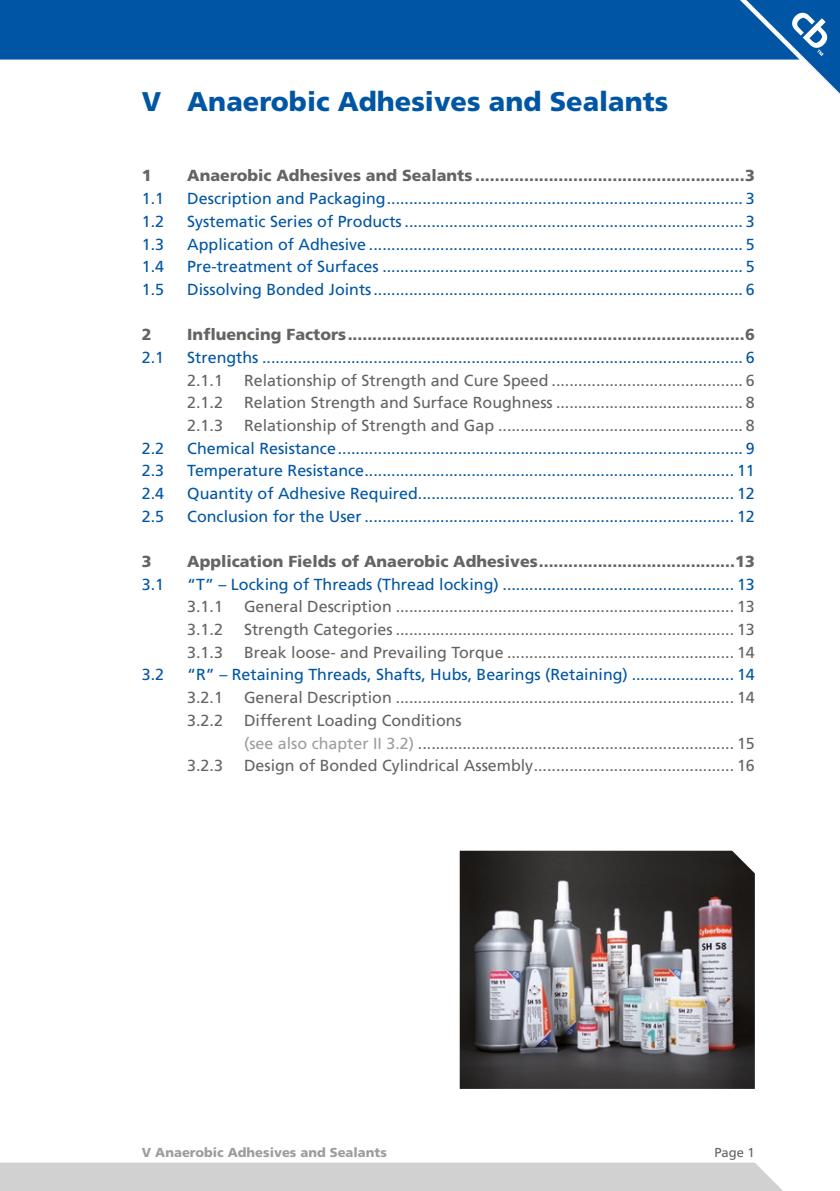
<style>
.page{position:relative;width:840px;height:1191px;background:#fff}
.page>*{position:absolute;margin:0;border:0;box-sizing:border-box;transform-origin:0 0}
.t1{font:900 27px "Frutiger LT Std";color:#0056a4}
.t2{font:16px "Frutiger LT Std";color:#0056a4}
.t3{font:16px/22.6px "Frutiger LT Std";color:#646463}
.t4{font:900 16px "Frutiger LT Std";color:#646463}
.t5{font:900 13px "Frutiger LT Std";color:#9d9d9d}
.t6{font:13px "Frutiger LT Std";color:#646463}
.s1{color:#9d9d9d}
</style>
<div class="page">
<div style="left:0;top:0;width:729px;height:60px;background:#0056a4"></div>
<svg style="left:729px;top:0;width:110px;height:93px"></svg>
<div style="left:0;top:1162px;width:783px;height:29px;background:#d1d1d1"></div>
<img style="left:459px;top:850px;width:295px;height:239px">
<h1 class="t1" style="left:142px;top:85px;width:527px">V Anaerobic Adhesives and Sealants</h1>
<p class="t4" style="left:142px;top:166px;width:11px">1</p>
<p class="t4" style="left:187px;top:166px;width:568px">Anaerobic Adhesives and Sealants .......................................................3</p>
<p class="t2" style="left:142px;top:189px;width:24px">1.1</p>
<p class="t2" style="left:187px;top:189px;width:568px">Description and Packaging................................................................................ 3</p>
<p class="t2" style="left:142px;top:212px;width:24px">1.2</p>
<p class="t2" style="left:187px;top:212px;width:568px">Systematic Series of Products ............................................................................ 3</p>
<p class="t2" style="left:142px;top:234px;width:24px">1.3</p>
<p class="t2" style="left:187px;top:234px;width:568px">Application of Adhesive .................................................................................... 5</p>
<p class="t2" style="left:142px;top:257px;width:24px">1.4</p>
<p class="t2" style="left:187px;top:257px;width:568px">Pre-treatment of Surfaces ................................................................................. 5</p>
<p class="t2" style="left:142px;top:280px;width:24px">1.5</p>
<p class="t2" style="left:187px;top:280px;width:568px">Dissolving Bonded Joints................................................................................... 6</p>
<p class="t4" style="left:142px;top:325px;width:11px">2</p>
<p class="t4" style="left:187px;top:325px;width:568px">Influencing Factors.................................................................................6</p>
<p class="t2" style="left:142px;top:348px;width:24px">2.1</p>
<p class="t2" style="left:187px;top:348px;width:568px">Strengths ............................................................................................................ 6</p>
<p class="t3" style="left:187px;top:369px;width:37px">2.1.1</p>
<p class="t3" style="left:244px;top:369px;width:512px">Relationship of Strength and Cure Speed ........................................... 6</p>
<p class="t3" style="left:187px;top:391px;width:37px">2.1.2</p>
<p class="t3" style="left:244px;top:391px;width:512px">Relation Strength and Surface Roughness .......................................... 8</p>
<p class="t3" style="left:187px;top:414px;width:37px">2.1.3</p>
<p class="t3" style="left:244px;top:414px;width:512px">Relationship of Strength and Gap ....................................................... 8</p>
<p class="t2" style="left:142px;top:439px;width:24px">2.2</p>
<p class="t2" style="left:187px;top:439px;width:568px">Chemical Resistance........................................................................................... 9</p>
<p class="t2" style="left:142px;top:461px;width:24px">2.3</p>
<p class="t2" style="left:187px;top:461px;width:568px">Temperature Resistance................................................................................... 11</p>
<p class="t2" style="left:142px;top:484px;width:24px">2.4</p>
<p class="t2" style="left:187px;top:484px;width:568px">Quantity of Adhesive Required....................................................................... 12</p>
<p class="t2" style="left:142px;top:507px;width:24px">2.5</p>
<p class="t2" style="left:187px;top:507px;width:568px">Conclusion for the User ................................................................................... 12</p>
<p class="t4" style="left:142px;top:552px;width:11px">3</p>
<p class="t4" style="left:187px;top:552px;width:568px">Application Fields of Anaerobic Adhesives........................................13</p>
<p class="t2" style="left:142px;top:575px;width:24px">3.1</p>
<p class="t2" style="left:187px;top:575px;width:568px">“T” – Locking of Threads (Thread locking) .................................................... 13</p>
<p class="t3" style="left:187px;top:595px;width:37px">3.1.1</p>
<p class="t3" style="left:244px;top:595px;width:512px">General Description ............................................................................ 13</p>
<p class="t3" style="left:187px;top:618px;width:37px">3.1.2</p>
<p class="t3" style="left:244px;top:618px;width:512px">Strength Categories ............................................................................ 13</p>
<p class="t3" style="left:187px;top:641px;width:37px">3.1.3</p>
<p class="t3" style="left:244px;top:641px;width:512px">Break loose- and Prevailing Torque ................................................... 14</p>
<p class="t2" style="left:142px;top:665px;width:24px">3.2</p>
<p class="t2" style="left:187px;top:665px;width:568px">“R” – Retaining Threads, Shafts, Hubs, Bearings (Retaining) ....................... 14</p>
<p class="t3" style="left:187px;top:686px;width:37px">3.2.1</p>
<p class="t3" style="left:244px;top:686px;width:512px">General Description ............................................................................ 14</p>
<p class="t3" style="left:187px;top:709px;width:37px">3.2.2</p>
<p class="t3" style="left:244px;top:709px;width:512px">Different Loading Conditions<br><span class="s1">(see also chapter II 3.2)</span> ....................................................................... 15</p>
<p class="t3" style="left:187px;top:754px;width:37px">3.2.3</p>
<p class="t3" style="left:244px;top:754px;width:512px">Design of Bonded Cylindrical Assembly............................................. 16</p>
<p class="t5" style="left:142px;top:1144px;width:246px">V Anaerobic Adhesives and Sealants</p>
<p class="t6" style="left:714px;top:1144px;width:42px">Page 1</p>
</div>
